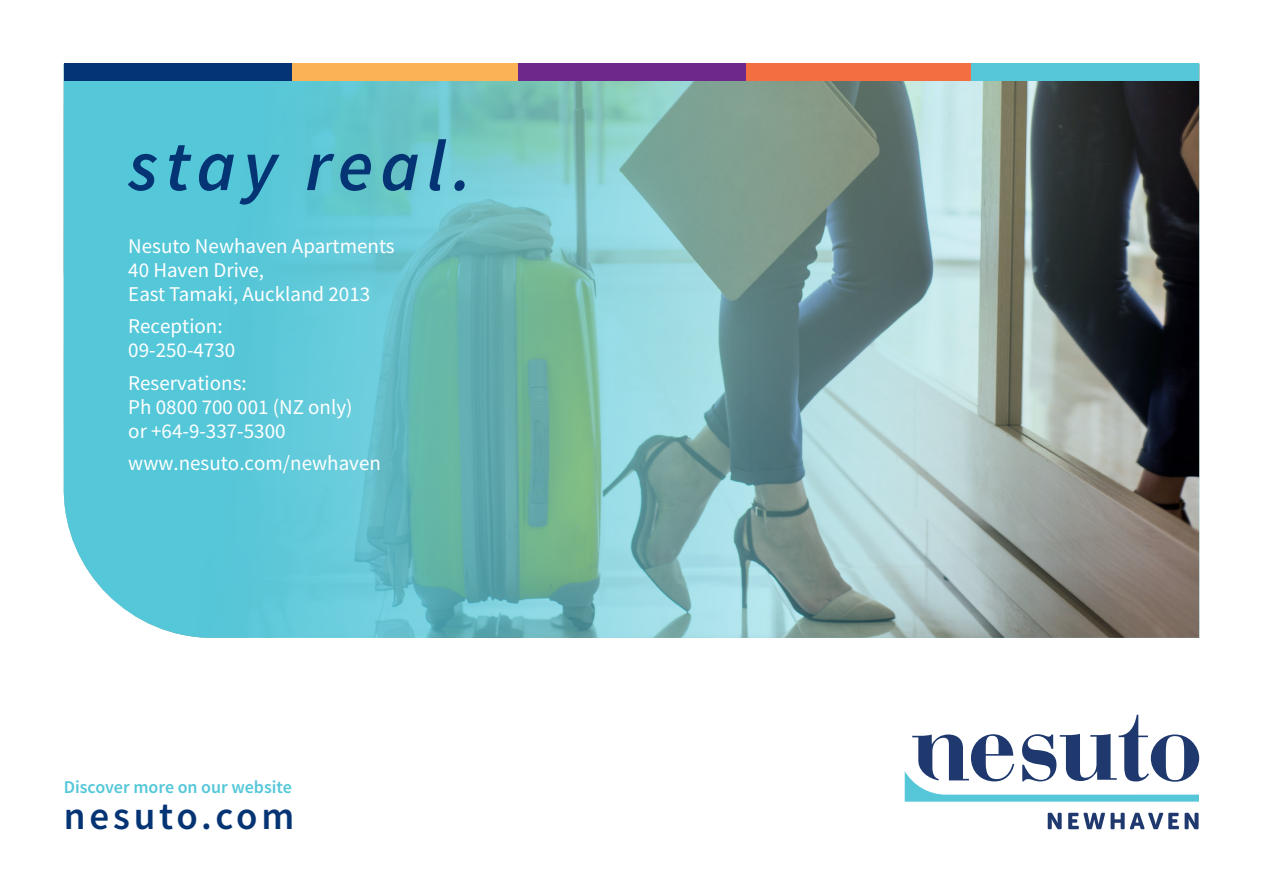
<style>
.page{position:relative;width:1263px;height:893px;background:#fff}
.page>*{position:absolute;margin:0;border:0;box-sizing:border-box;transform-origin:0 0}
.Paragraph_Style_1{font:italic 600 72px "Source Sans Pro";letter-spacing:.1em;color:#053474}
.t1{font:600 39px "Source Sans Pro";letter-spacing:.1em;color:#053474}
.Paragraph_Style_1-2{font:21px/24px "Source Sans Pro";color:#fff}
.t2{font:600 18px "Source Sans Pro";color:#54c7d9}
</style>
<div class="page">
<img style="left:64px;top:81px;width:1135px;height:557px">
<svg style="left:905px;top:715px;width:294px;height:87px"></svg>
<svg style="left:1048px;top:813px;width:14px;height:16px"></svg>
<svg style="left:1068px;top:813px;width:130px;height:16px"></svg>
<div style="left:291px;top:64px;width:228px;height:17px;background:#fbb254"></div>
<div style="left:519px;top:64px;width:227px;height:17px;background:#6e278a"></div>
<div style="left:64px;top:64px;width:227px;height:17px;background:#053474"></div>
<div style="left:746px;top:64px;width:227px;height:17px;background:#f36f42"></div>
<div style="left:972px;top:64px;width:227px;height:17px;background:#54c7d9"></div>
<p class="Paragraph_Style_1" style="left:128px;top:119px;width:345px">stay real.</p>
<p class="Paragraph_Style_1-2" style="left:128px;top:234px;width:268px">Nesuto Newhaven Apartments<br>40 Haven Drive,<br>East Tamaki, Auckland 2013</p>
<p class="Paragraph_Style_1-2" style="left:128px;top:314px;width:108px">Reception:<br>09-250-4730</p>
<p class="Paragraph_Style_1-2" style="left:128px;top:371px;width:226px">Reservations:<br>Ph 0800 700 001 (NZ only) or +64-9-337-5300</p>
<p class="Paragraph_Style_1-2" style="left:128px;top:451px;width:254px">www.nesuto.com/newhaven</p>
<p class="t2" style="left:64px;top:775px;width:230px">Discover more on our website</p>
<p class="t1" style="left:64px;top:791px;width:232px">nesuto.com</p>
</div>
